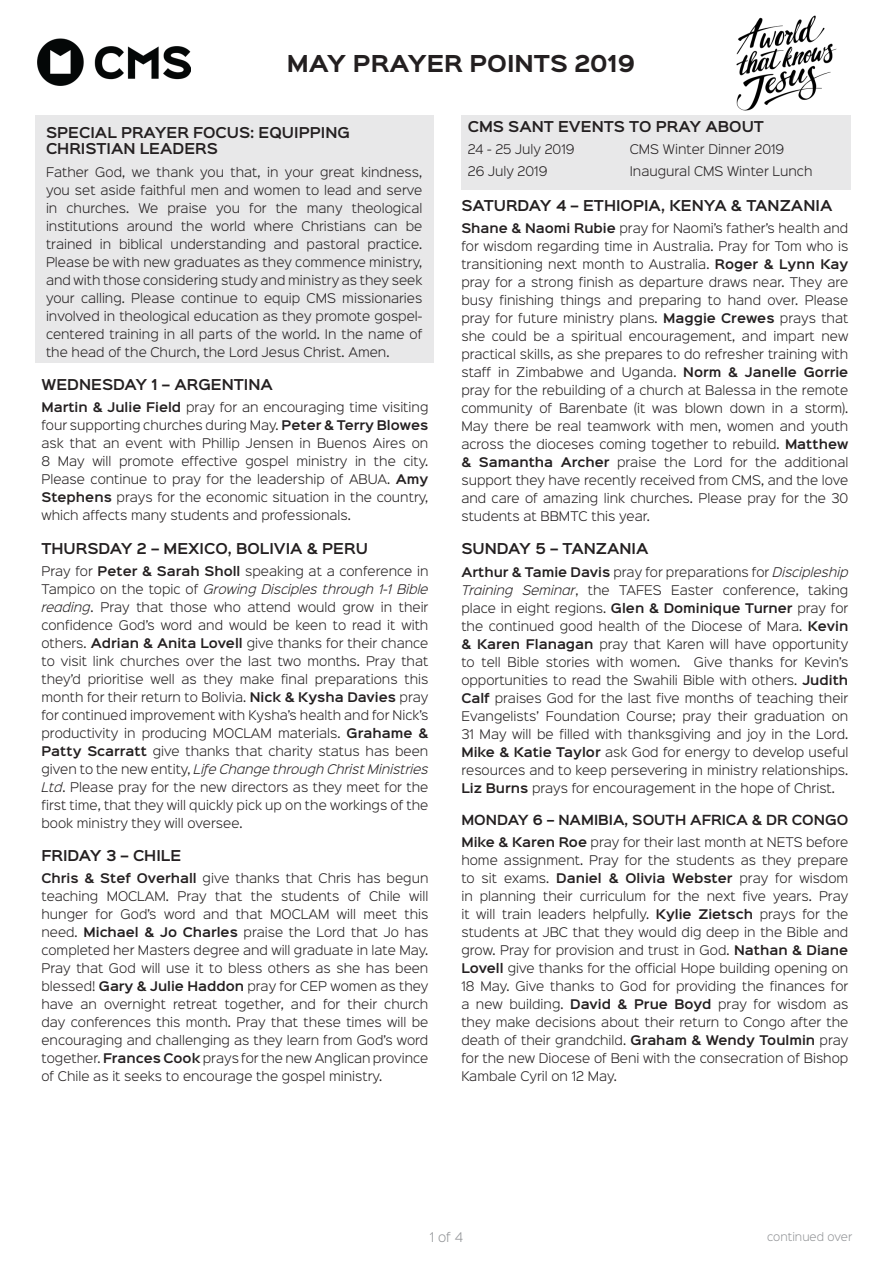
<style>
.page{position:relative;width:893px;height:1263px;background:#fff}
.page>*{position:absolute;margin:0;border:0;box-sizing:border-box;transform-origin:0 0}
.t1{font:700 21px "Sinkin Sans 700";color:#231f20}
.t2{font:600 13.5px/16.2px "Sinkin Sans 600";color:#231f20}
.t3{font:600 12.6px "Sinkin Sans 600";color:#231f20}
.t4{font:300 12px/18px "Sinkin Sans 300";color:#231f20;text-align:justify}
.t5{font:300 12px "Sinkin Sans 300";color:#939598}
.t6{font:300 10.5px "Sinkin Sans 300";color:#939598}
.s1{font-family:"Sinkin Sans 600";font-weight:600}
.s2{font-style:italic}
</style>
<div class="page">
<div style="left:36px;top:115px;width:398px;height:248px;background:#e8e8e9"></div>
<img style="left:37px;top:39px;width:153px;height:47px">
<img style="left:736px;top:15px;width:101px;height:96px">
<div style="left:461px;top:115px;width:389px;height:74px;background:#e8e8e9"></div>
<h1 class="t1" style="left:287px;top:53px;width:350px">MAY PRAYER POINTS 2019</h1>
<p class="t2" style="left:46px;top:123px;width:306px">SPECIAL PRAYER FOCUS: EQUIPPING<br>CHRISTIAN LEADERS</p>
<p class="t4" style="left:46px;top:162px;width:378px">Father God, we thank you that, in your great kindness, you set aside faithful men and women to lead and serve in churches. We praise you for the many theological institutions around the world where Christians can be trained in biblical understanding and pastoral practice.<br>Please be with new graduates as they commence ministry, and with those considering study and ministry as they seek your calling. Please continue to equip CMS missionaries involved in theological education as they promote gospel&shy;centered training in all parts of the world. In the name of the head of the Church, the Lord Jesus Christ. Amen.</p>
<p class="t2" style="left:41px;top:375px;width:233px">WEDNESDAY 1 – ARGENTINA</p>
<p class="t4" style="left:41px;top:398px;width:388px"><span class="s1">Martin &amp; Julie Field</span> pray for an encouraging time visiting four supporting churches during May. <span class="s1">Peter &amp; Terry Blowes </span>ask that an event with Phillip Jensen in Buenos Aires on 8 May will promote effective gospel ministry in the city.<br>Please continue to pray for the leadership of ABUA. <span class="s1">Amy Stephens</span> prays for the economic situation in the country, which affects many students and professionals.</p>
<p class="t2" style="left:41px;top:539px;width:328px">THURSDAY 2 – MEXICO, BOLIVIA &amp; PERU</p>
<p class="t4" style="left:41px;top:561px;width:388px">Pray for <span class="s1">Peter &amp; Sarah Sholl</span> speaking at a conference in Tampico on the topic of <span class="s2">Growing Disciples through 1-1 Bible reading</span>. Pray that those who attend would grow in their confidence God’s word and would be keen to read it with others. <span class="s1">Adrian &amp; Anita Lovell</span> give thanks for their chance to visit link churches over the last two months. Pray that they’d prioritise well as they make final preparations this month for their return to Bolivia. <span class="s1">Nick &amp; Kysha Davies</span> pray for continued improvement with Kysha’s health and for Nick’s productivity in producing MOCLAM materials. <span class="s1">Grahame &amp; Patty Scarratt</span> give thanks that charity status has been given to the new entity, <span class="s2">Life Change through Christ Ministries Ltd</span>. Please pray for the new directors as they meet for the first time, that they will quickly pick up on the workings of the book ministry they will oversee.</p>
<p class="t2" style="left:41px;top:846px;width:141px">FRIDAY 3 – CHILE</p>
<p class="t4" style="left:41px;top:869px;width:388px"><span class="s1">Chris &amp; Stef Overhall</span> give thanks that Chris has begun teaching MOCLAM. Pray that the students of Chile will hunger for God’s word and that MOCLAM will meet this need. <span class="s1">Michael &amp; Jo Charles</span> praise the Lord that Jo has completed her Masters degree and will graduate in late May.<br>Pray that God will use it to bless others as she has been blessed! <span class="s1">Gary &amp; Julie Haddon</span> pray for CEP women as they have an overnight retreat together, and for their church day conferences this month. Pray that these times will be encouraging and challenging as they learn from God’s word together. <span class="s1">Frances Cook</span> prays for the new Anglican province of Chile as it seeks to encourage the gospel ministry.</p>
<p class="t2" style="left:468px;top:117px;width:298px">CMS SANT EVENTS TO PRAY ABOUT</p>
<p class="t4" style="left:468px;top:139px;width:108px">24 - 25 July 2019</p>
<p class="t4" style="left:630px;top:139px;width:156px">CMS Winter Dinner 2019</p>
<p class="t4" style="left:468px;top:162px;width:81px">26 July 2019</p>
<p class="t4" style="left:630px;top:162px;width:184px">Inaugural CMS Winter Lunch</p>
<p class="t2" style="left:461px;top:196px;width:373px">SATURDAY 4 – ETHIOPIA, KENYA &amp; TANZANIA</p>
<p class="t4" style="left:461px;top:218px;width:388px"><span class="s1">Shane &amp; Naomi Rubie</span> pray for Naomi’s father’s health and for wisdom regarding time in Australia. Pray for Tom who is transitioning next month to Australia. <span class="s1">Roger &amp; Lynn Kay </span>pray for a strong finish as departure draws near. They are busy finishing things and preparing to hand over. Please pray for future ministry plans. <span class="s1">Maggie Crewes</span> prays that she could be a spiritual encouragement, and impart new practical skills, as she prepares to do refresher training with staff in Zimbabwe and Uganda. <span class="s1">Norm &amp; Janelle Gorrie </span>pray for the rebuilding of a church at Balessa in the remote community of Barenbate (it was blown down in a storm).<br>May there be real teamwork with men, women and youth across the dioceses coming together to rebuild. <span class="s1">Matthew &amp; Samantha Archer</span> praise the Lord for the additional support they have recently received from CMS, and the love and care of amazing link churches. Please pray for the 30 students at BBMTC this year.</p>
<p class="t2" style="left:461px;top:540px;width:189px">SUNDAY 5 – TANZANIA</p>
<p class="t4" style="left:461px;top:562px;width:388px"><span class="s1">Arthur &amp; Tamie Davis</span> pray for preparations for <span class="s2">Discipleship Training Seminar</span>, the TAFES Easter conference, taking place in eight regions. <span class="s1">Glen &amp; Dominique Turner</span> pray for the continued good health of the Diocese of Mara. <span class="s1">Kevin &amp; Karen Flanagan</span> pray that Karen will have opportunity to tell Bible stories with women. Give thanks for Kevin’s opportunities to read the Swahili Bible with others. <span class="s1">Judith Calf</span> praises God for the last five months of teaching their Evangelists’ Foundation Course; pray their graduation on 31 May will be filled with thanksgiving and joy in the Lord.<br><span class="s1">Mike &amp; Katie Taylor</span> ask God for energy to develop useful resources and to keep persevering in ministry relationships.<br><span class="s1">Liz Burns</span> prays for encouragement in the hope of Christ.</p>
<p class="t3" style="left:461px;top:808px;width:388px">MONDAY 6 – NAMIBIA, SOUTH AFRICA &amp; DR CONGO</p>
<p class="t4" style="left:461px;top:832px;width:388px"><span class="s1">Mike &amp; Karen Roe</span> pray for their last month at NETS before home assignment. Pray for the students as they prepare to sit exams. <span class="s1">Daniel &amp; Olivia Webster</span> pray for wisdom in planning their curriculum for the next five years. Pray it will train leaders helpfully. <span class="s1">Kylie Zietsch</span> prays for the students at JBC that they would dig deep in the Bible and grow. Pray for provision and trust in God. <span class="s1">Nathan &amp; Diane Lovell</span> give thanks for the official Hope building opening on 18 May. Give thanks to God for providing the finances for a new building. <span class="s1">David &amp; Prue Boyd</span> pray for wisdom as they make decisions about their return to Congo after the death of their grandchild. <span class="s1">Graham &amp; Wendy Toulmin</span> pray for the new Diocese of Beni with the consecration of Bishop Kambale Cyril on 12 May.</p>
<p class="t5" style="left:430px;top:1228px;width:35px">1 of 4</p>
<p class="t6" style="left:767px;top:1228px;width:87px">continued over</p>
</div>
